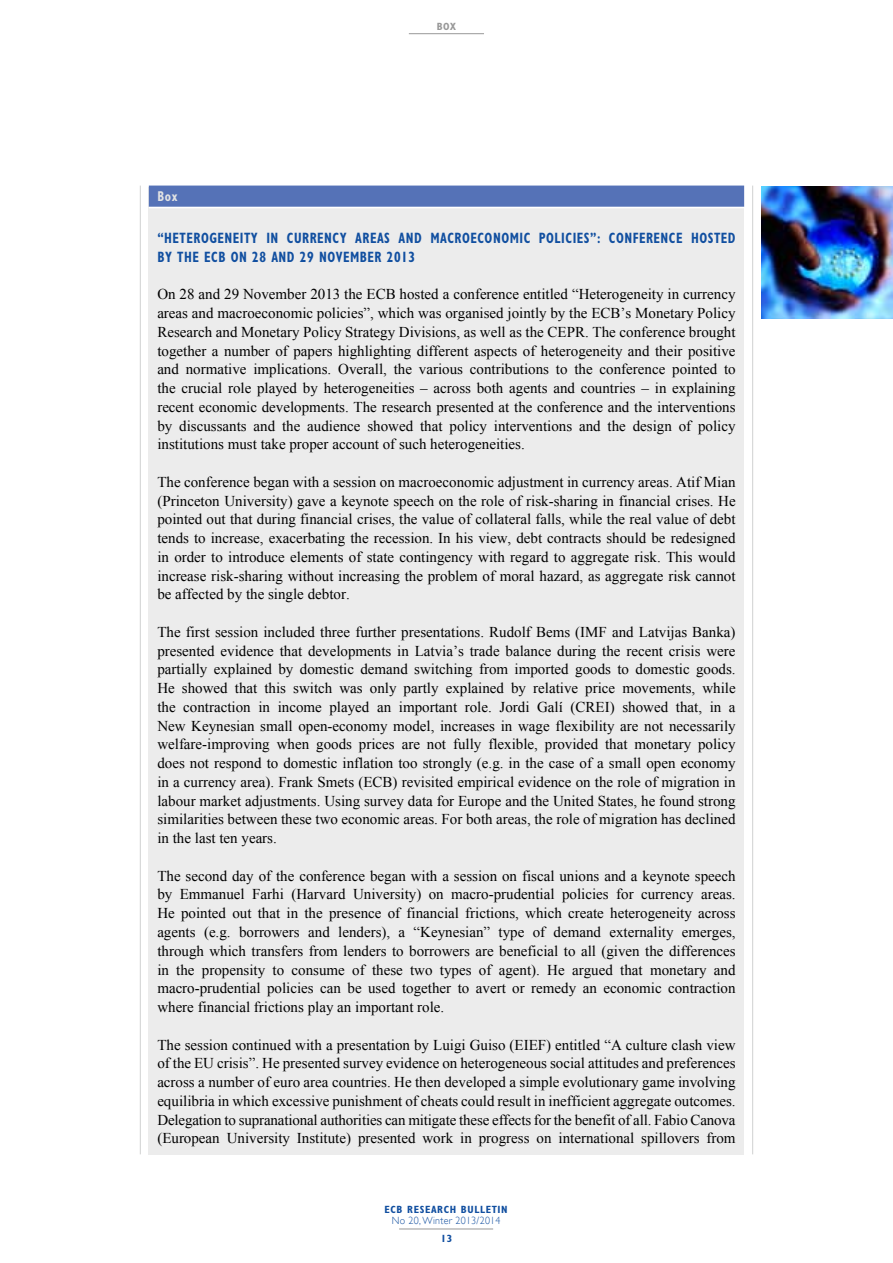
<style>
.page{position:relative;width:893px;height:1263px;background:#fff}
.page>*{position:absolute;margin:0;border:0;box-sizing:border-box;transform-origin:0 0}
.t1{font:15px/18.8px "Times New Roman WGL";color:#000;text-align:justify}
.t2{font:700 condensed 15px "Gill Sans Myriad";letter-spacing:.04em;color:#114fa0;scale:.85 1}
.t3{font:700 condensed 14.25px "Gill Sans Myriad";color:#e2e3e3;scale:.85 1}
.t4{font:700 condensed 10.5px "Gill Sans Myriad";letter-spacing:.06em;color:#114fa0}
.t5{font:300 10.5px "Gill Sans";letter-spacing:.03em;color:#114fa0;scale:.95 1}
.t6{font:700 condensed 10.5px "Gill Sans Myriad";color:#989898}
</style>
<div class="page">
<hr style="left:140px;top:186px;width:1px;height:968px;background:#d0d1d1">
<hr style="left:752px;top:186px;width:1px;height:968px;background:#d0d1d1">
<hr style="left:409px;top:33px;width:75px;height:1px;background:#989898">
<hr style="left:399px;top:1229px;width:94px;height:1px;background:#989898">
<img style="left:761px;top:186px;width:132px;height:132px">
<div style="left:149px;top:187px;width:595px;height:967px;background:#ececec"></div>
<div style="left:149px;top:186px;width:595px;height:21px;background:#5572b7"></div>
<hr style="left:149px;top:207px;width:595px;height:1px;background:#fff">
<p class="t6" style="left:437px;top:20px;width:21px">BOX</p>
<p class="t3" style="left:157px;top:188px;width:25px">BOX</p>
<p class="t2" style="left:157px;top:229px;width:28px">“HETEROGENEIT</p>
<p class="t2" style="left:251px;top:229px;width:52px">Y IN CURRENC</p>
<p class="t2" style="left:340px;top:229px;width:28px">Y AREAS</p>
<p class="t2" style="left:398px;top:229px;width:59px">AN D MACROECONO</p>
<p class="t2" style="left:510px;top:229px;width:69px">MIC POLICIES</p>
<p class="t2" style="left:590px;top:229px;width:67px">”: CON FERENCE</p>
<p class="t2" style="left:691px;top:229px;width:10px">HOSTE</p>
<p class="t2" style="left:728px;top:229px;width:11px">D</p>
<p class="t2" style="left:157px;top:248px;width:33px">BY THE</p>
<p class="t2" style="left:204px;top:248px;width:193px">ECB ON 28 AND 29 NOVEMBER</p>
<p class="t2" style="left:387px;top:248px;width:35px">2013</p>
<p class="t1" style="left:157px;top:285px;width:580px">On 28 and 29 November 2013 the ECB hosted a conference entitled “Heterogeneity in currency areas and macroeconomic policies”, which was organised jointly by the ECB’s Monetary Policy Research and Monetary Policy Strategy Divisions, as well as the CEPR. The conference brought together a number of papers highlighting different aspects of heterogeneity and their positive and normative implications. Overall, the various contributions to the conference pointed to the crucial role played by heterogeneities – across both agents and countries – in explaining recent economic developments. The research presented at the conference and the interventions by discussants and the audience showed that policy interventions and the design of policy institutions must take proper account of such heterogeneities.</p>
<p class="t1" style="left:157px;top:472px;width:580px">The conference began with a session on macroeconomic adjustment in currency areas. Atif Mian (Princeton University) gave a keynote speech on the role of risk-sharing in financial crises. He pointed out that during financial crises, the value of collateral falls, while the real value of debt tends to increase, exacerbating the recession. In his view, debt contracts should be redesigned in order to introduce elements of state contingency with regard to aggregate risk. This would increase risk-sharing without increasing the problem of moral hazard, as aggregate risk cannot be affected by the single debtor.</p>
<p class="t1" style="left:157px;top:622px;width:580px">The first session included three further presentations. Rudolf Bems (IMF and Latvijas Banka) presented evidence that developments in Latvia’s trade balance during the recent crisis were partially explained by domestic demand switching from imported goods to domestic goods.<br>He showed that this switch was only partly explained by relative price movements, while the contraction in income played an important role. Jordi Galí (CREI) showed that, in a New Keynesian small open-economy model, increases in wage flexibility are not necessarily welfare-improving when goods prices are not fully flexible, provided that monetary policy does not respond to domestic inflation too strongly (e.g. in the case of a small open economy in a currency area). Frank Smets (ECB) revisited empirical evidence on the role of migration in labour market adjustments. Using survey data for Europe and the United States, he found strong similarities between these two economic areas. For both areas, the role of migration has declined in the last ten years.</p>
<p class="t1" style="left:157px;top:866px;width:580px">The second day of the conference began with a session on fiscal unions and a keynote speech by Emmanuel Farhi (Harvard University) on macro-prudential policies for currency areas.<br>He pointed out that in the presence of financial frictions, which create heterogeneity across agents (e.g. borrowers and lenders), a “Keynesian” type of demand externality emerges, through which transfers from lenders to borrowers are beneficial to all (given the differences in the propensity to consume of these two types of agent). He argued that monetary and macro-prudential policies can be used together to avert or remedy an economic contraction where financial frictions play an important role.</p>
<p class="t1" style="left:157px;top:1035px;width:580px">The session continued with a presentation by Luigi Guiso (EIEF) entitled “A culture clash view of the EU crisis”. He presented survey evidence on heterogeneous social attitudes and preferences across a number of euro area countries. He then developed a simple evolutionary game involving equilibria in which excessive punishment of cheats could result in inefficient aggregate outcomes.<br>Delegation to supranational authorities can mitigate these effects for the benefit of all. Fabio Canova (European University Institute) presented work in progress on international spillovers from</p>
<p class="t4" style="left:385px;top:1203px;width:125px">ECB RESEARCH BULLETIN</p>
<p class="t5" style="left:392px;top:1214px;width:116px">No 20, Winter 2013/2014</p>
<p class="t4" style="left:441px;top:1232px;width:13px">13</p>
</div>
